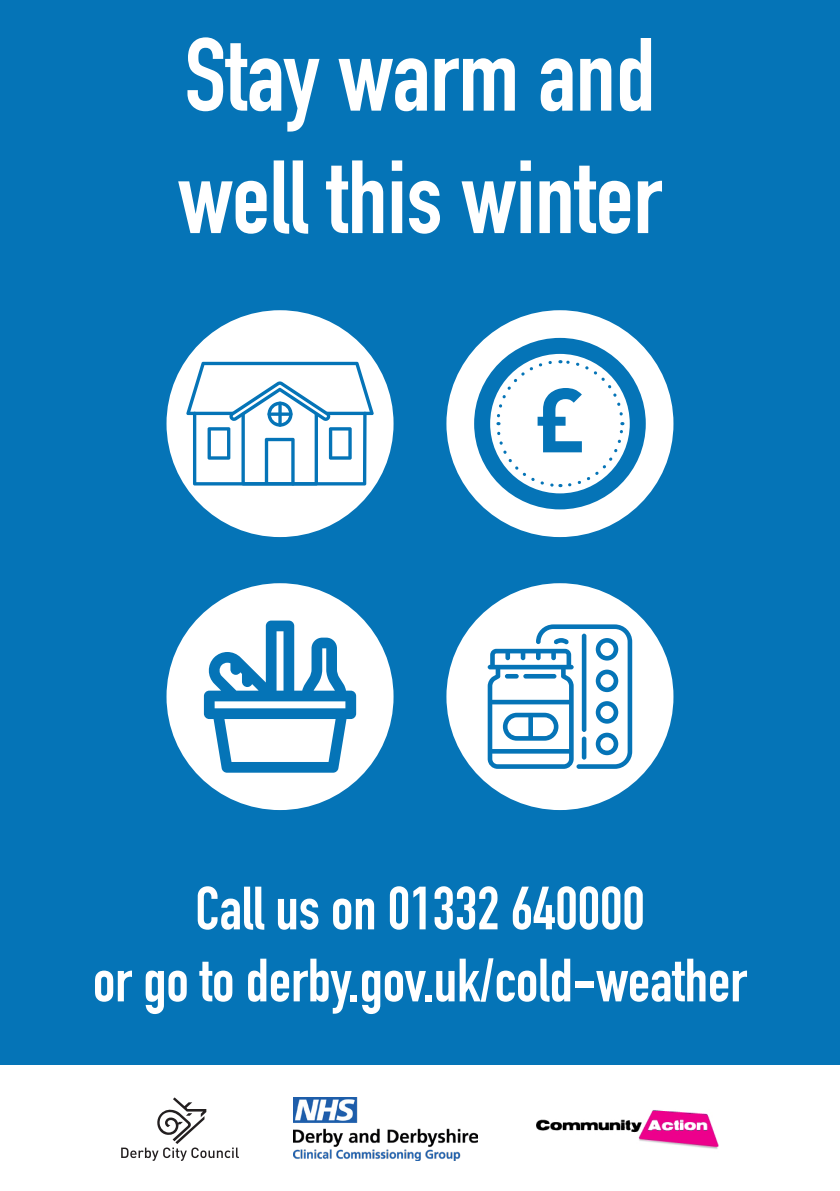
<style>
.page{position:relative;width:840px;height:1191px;background:#fff}
.page>*{position:absolute;margin:0;border:0;box-sizing:border-box;transform-origin:0 0}
.t1{font:700 102px "DIN Condensed";color:#fff}
.t2{font:700 89.6px "DIN";color:#0574b7}
.t3{font:700 60px "DIN Condensed";color:#fff}
</style>
<div class="page">
<div style="left:0;top:0;width:839px;height:1064px;background:#0574b7"></div>
<svg style="left:121px;top:1097px;width:118px;height:63px"></svg>
<img style="left:293px;top:1097px;width:183px;height:63px">
<img style="left:536px;top:1110px;width:182px;height:39px">
<div style="left:166px;top:310px;width:227px;height:227px;background:#fff;border-radius:50%"></div>
<svg style="left:186px;top:362px;width:187px;height:123px"></svg>
<div style="left:446px;top:583px;width:227px;height:227px;background:#fff;border-radius:50%"></div>
<svg style="left:487px;top:624px;width:145px;height:145px"></svg>
<div style="left:446px;top:310px;width:227px;height:227px;background:#fff;border-radius:50%"></div>
<div style="left:474px;top:338px;width:171px;height:171px;border:16px solid #0574b7;border-radius:50%"></div>
<svg style="left:494px;top:358px;width:130px;height:131px"></svg>
<div style="left:166px;top:583px;width:227px;height:227px;background:#fff;border-radius:50%"></div>
<svg style="left:204px;top:620px;width:152px;height:152px"></svg>
<p class="t1" style="left:184px;top:6px;width:472px">Stay warm and</p>
<p class="t1" style="left:178px;top:129px;width:485px">well this winter</p>
<p class="t2" style="left:533px;top:361px;width:53px">£</p>
<p class="t3" style="left:195px;top:868px;width:451px">Call us on 01332 640000</p>
<p class="t3" style="left:93px;top:940px;width:655px">or go to derby.gov.uk/cold-weather</p>
</div>
